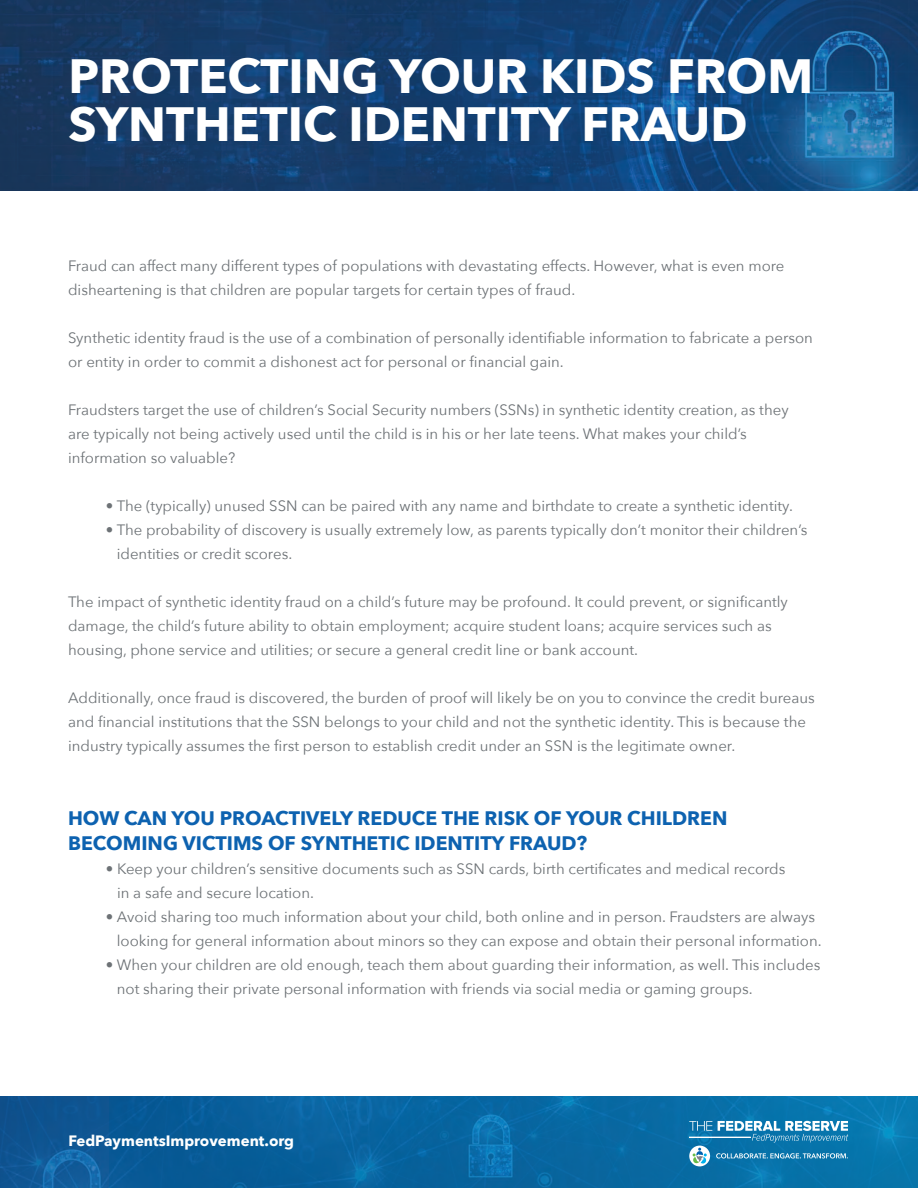
<style>
.page{position:relative;width:918px;height:1188px;background:#fff}
.page>*{position:absolute;margin:0;border:0;box-sizing:border-box;transform-origin:0 0}
.t1{font:700 48px/48px "Avenir Next";color:#fff}
.SUBHEAD{font:700 19.5px/25.5px "Avenir Next";color:#0d62b0}
.body_regular{font:15px/24px "Avenir Next";color:#6d7276}
.t2{font:700 15px "Avenir Next";color:#fff}
</style>
<div class="page">
<img style="left:0;top:0;width:918px;height:190px">
<img style="left:0;top:1096px;width:918px;height:92px">
<svg style="left:716px;top:1153px;width:132px;height:6px"></svg>
<hr style="left:689px;top:1137px;width:62px;height:1px;background:#fff">
<svg style="left:718px;top:1121px;width:130px;height:22px"></svg>
<svg style="left:689px;top:1121px;width:23px;height:10px"></svg>
<div style="left:689px;top:1146px;width:21px;height:20px;background:#fff;border-radius:50%"></div>
<svg style="left:693px;top:1148px;width:14px;height:16px"></svg>
<p class="t1" style="left:69px;top:52px;width:746px">PROTECTING YOUR KIDS FROM<br>SYNTHETIC IDENTITY FRAUD</p>
<p class="body_regular" style="left:68px;top:254px;width:718px">Fraud can affect many different types of populations with devastating effects. However, what is even more disheartening is that children are popular targets for certain types of fraud.</p>
<p class="body_regular" style="left:68px;top:326px;width:746px">Synthetic identity fraud is the use of a combination of personally identifiable information to fabricate a person or entity in order to commit a dishonest act for personal or financial gain.</p>
<p class="body_regular" style="left:68px;top:398px;width:722px">Fraudsters target the use of children’s Social Security numbers (SSNs) in synthetic identity creation, as they are typically not being actively used until the child is in his or her late teens. What makes your child’s information so valuable?</p>
<p class="body_regular" style="left:106px;top:494px;width:689px">• The (typically) unused SSN can be paired with any name and birthdate to create a synthetic identity.</p>
<p class="body_regular" style="left:117px;top:518px;width:692px;text-indent:-11px">• The probability of discovery is usually extremely low, as parents typically don’t monitor their children’s identities or credit scores.</p>
<p class="body_regular" style="left:68px;top:590px;width:721px">The impact of synthetic identity fraud on a child’s future may be profound. It could prevent, or significantly damage, the child’s future ability to obtain employment; acquire student loans; acquire services such as housing, phone service and utilities; or secure a general credit line or bank account.</p>
<p class="body_regular" style="left:68px;top:686px;width:748px">Additionally, once fraud is discovered, the burden of proof will likely be on you to convince the credit bureaus and financial institutions that the SSN belongs to your child and not the synthetic identity. This is because the industry typically assumes the first person to establish credit under an SSN is the legitimate owner.</p>
<p class="SUBHEAD" style="left:68px;top:805px;width:661px">HOW CAN YOU PROACTIVELY REDUCE THE RISK OF YOUR CHILDREN<br>BECOMING VICTIMS OF SYNTHETIC IDENTITY FRAUD?</p>
<p class="body_regular" style="left:117px;top:857px;width:670px;text-indent:-11px">• Keep your children’s sensitive documents such as SSN cards, birth certificates and medical records in a safe and secure location.</p>
<p class="body_regular" style="left:117px;top:905px;width:706px;text-indent:-11px">• Avoid sharing too much information about your child, both online and in person. Fraudsters are always looking for general information about minors so they can expose and obtain their personal information.</p>
<p class="body_regular" style="left:117px;top:953px;width:705px;text-indent:-11px">• When your children are old enough, teach them about guarding their information, as well. This includes not sharing their private personal information with friends via social media or gaming groups.</p>
<p class="t2" style="left:69px;top:1127px;width:227px">FedPaymentsImprovement.org</p>
</div>
